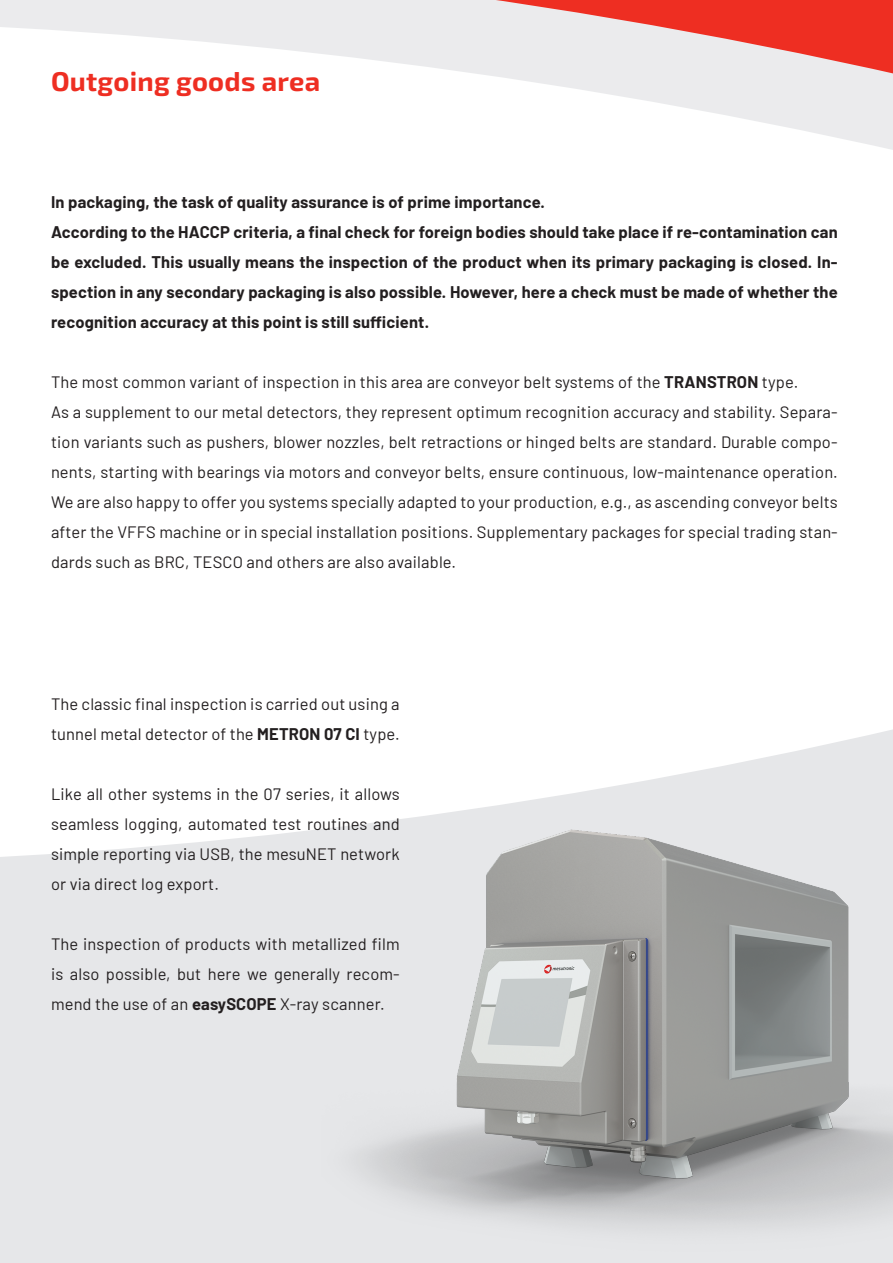
<style>
.page{position:relative;width:893px;height:1263px;background:#fff}
.page>*{position:absolute;margin:0;border:0;box-sizing:border-box;transform-origin:0 0}
.tab{font:700 27.15px "Exo 2";letter-spacing:.01em;color:#ee2e22}
.t1{font:16.5px/30px "Barlow";letter-spacing:.01em;color:#231f20;text-align:justify}
.tab-2{font:700 16.5px/30px "Barlow";letter-spacing:.01em;color:#231f20;text-align:justify}
.s1{font-weight:700}
</style>
<div class="page">
<svg style="left:503px;top:77px;width:390px;height:73px"></svg>
<svg style="left:0;top:0;width:893px;height:77px;fill:#ebebed"></svg>
<div style="left:0;top:829px;width:322px;height:434px;background:#e6e7e9"></div>
<img style="left:322px;top:729px;width:571px;height:534px">
<p class="tab" style="left:51px;top:62px;width:271px">Outgoing goods area</p>
<p class="tab-2" style="left:51px;top:186px;width:495px">In packaging, the task of quality assurance is of prime importance.</p>
<p class="tab-2" style="left:51px;top:216px;width:788px">According to the HACCP criteria, a final check for foreign bodies should take place if re-contamination can be excluded. This usually means the inspection of the product when its primary packaging is closed. In&shy;spection in any secondary packaging is also possible. However, here a check must be made of whether the recognition accuracy at this point is still sufficient.</p>
<p class="t1" style="left:51px;top:366px;width:749px">The most common variant of inspection in this area are conveyor belt systems of the <span class="s1">TRANSTRON</span> type.</p>
<p class="t1" style="left:51px;top:396px;width:788px">As a supplement to our metal detectors, they represent optimum recognition accuracy and stability. Separa&shy;tion variants such as pushers, blower nozzles, belt retractions or hinged belts are standard. Durable compo&shy;nents, starting with bearings via motors and conveyor belts, ensure continuous, low-maintenance operation.<br>We are also happy to offer you systems specially adapted to your production, e.g., as ascending conveyor belts after the VFFS machine or in special installation positions. Supplementary packages for special trading stan&shy;dards such as BRC, TESCO and others are also available.</p>
<p class="t1" style="left:51px;top:687px;width:350px">The classic final inspection is carried out using a tunnel metal detector of the <span class="s1">METRON 07 CI</span> type.</p>
<p class="t1" style="left:51px;top:777px;width:350px">Like all other systems in the 07 series, it allows seamless logging, automated test routines and simple reporting via USB, the mesuNET network or via direct log export.</p>
<p class="t1" style="left:51px;top:927px;width:350px">The inspection of products with metallized film is also possible, but here we generally recom&shy;mend the use of an <span class="s1">easySCOPE</span> X-ray scanner.</p>
</div>
